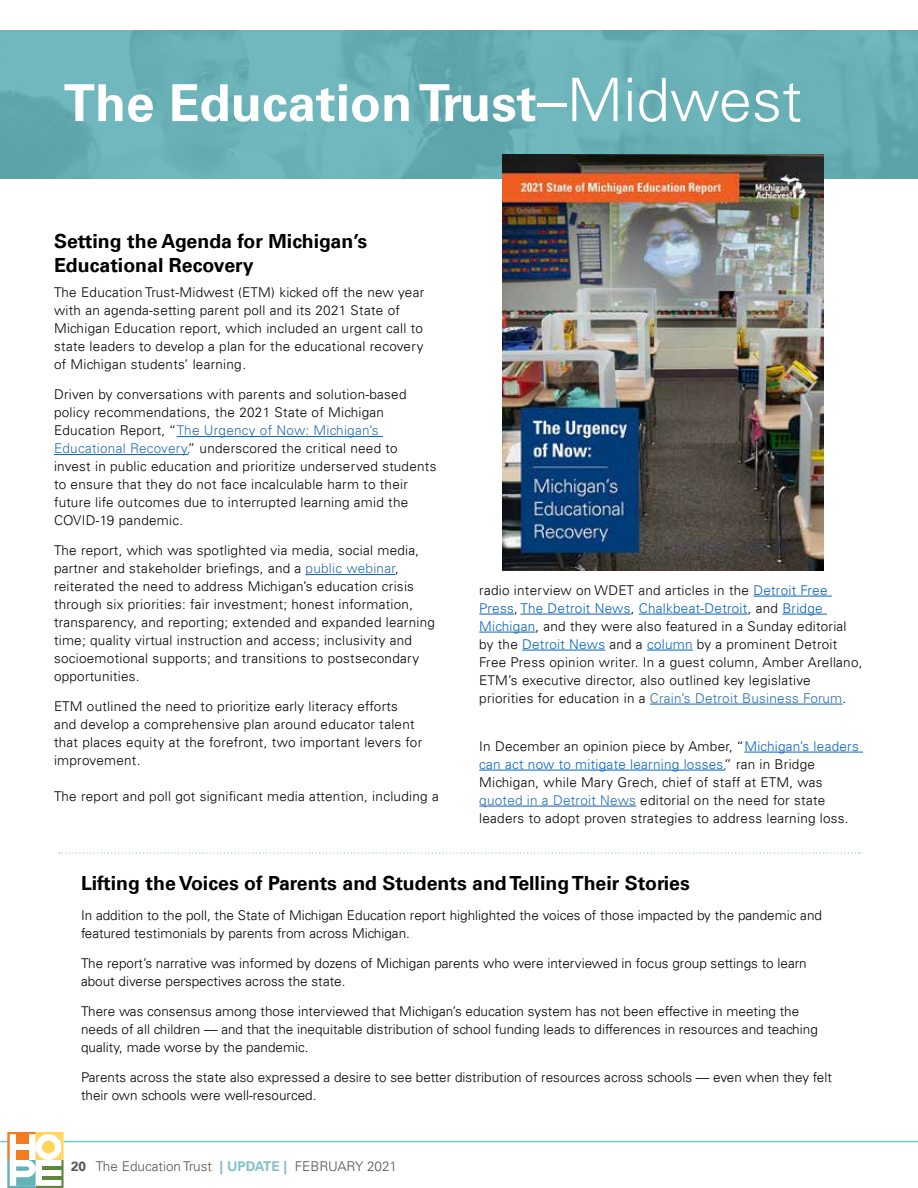
<style>
.page{position:relative;width:918px;height:1188px;background:#fff}
.page>*{position:absolute;margin:0;border:0;box-sizing:border-box;transform-origin:0 0}
.t1{font:700 51px "Univers LT";color:#fff}
.t2{font:700 19.5px/24px "Univers LT";color:#000}
.t3{font:300 13.5px/18px "Univers LT";letter-spacing:.02em;color:#000}
.t4{font:300 13.5px/18px "Univers LT";color:#000}
.t5{font:300 13.5px "Univers LT";color:#292829}
.s1{font-weight:300;font-size:60px}
.s2{color:#266db6}
.s3{color:#0563c1}
.s4{font-weight:700}
.s5{font-weight:700;color:#63b2b8}
</style>
<div class="page">
<div style="left:0;top:30px;width:918px;height:149px;background:linear-gradient(to right,#6bb2b8,#67afb5)"></div>
<hr style="left:177px;top:436px;width:206px;height:1px;background:#0563c1">
<hr style="left:54px;top:454px;width:134px;height:1px;background:#0563c1">
<hr style="left:306px;top:574px;width:89px;height:1px;background:#0563c1">
<hr style="left:753px;top:596px;width:79px;height:1px;background:#0563c1">
<hr style="left:479px;top:614px;width:35px;height:1px;background:#0563c1">
<hr style="left:521px;top:614px;width:110px;height:1px;background:#0563c1">
<hr style="left:639px;top:614px;width:109px;height:1px;background:#0563c1">
<hr style="left:782px;top:614px;width:45px;height:1px;background:#0563c1">
<hr style="left:479px;top:632px;width:56px;height:1px;background:#0563c1">
<hr style="left:522px;top:650px;width:83px;height:1px;background:#0563c1">
<hr style="left:647px;top:650px;width:46px;height:1px;background:#0563c1">
<hr style="left:650px;top:704px;width:193px;height:1px;background:#0563c1">
<hr style="left:744px;top:752px;width:119px;height:1px;background:#0563c1">
<hr style="left:479px;top:770px;width:245px;height:1px;background:#0563c1">
<hr style="left:479px;top:806px;width:157px;height:1px;background:#0563c1">
<img style="left:502px;top:154px;width:322px;height:416px">
<svg style="left:59px;top:853px;width:801px;height:1px"></svg>
<hr style="left:0;top:1141px;width:918px;height:1px;background:#72cbd2">
<svg style="left:8px;top:1132px;width:56px;height:56px"></svg>
<h1 class="t1" style="left:64px;top:73px;width:740px">The Education Trust<span class="s1">–Midwest</span></h1>
<h2 class="t2" style="left:54px;top:230px;width:315px">Setting the Agenda for Michigan’s<br>Educational Recovery</h2>
<p class="t3" style="left:54px;top:283px;width:372px">The Education Trust-Midwest (ETM) kicked off the new year with an agenda-setting parent poll and its 2021 State of Michigan Education report, which included an urgent call to state leaders to develop a plan for the educational recovery of Michigan students’ learning.</p>
<p class="t3" style="left:54px;top:385px;width:384px">Driven by conversations with parents and solution-based policy recommendations, the 2021 State of Michigan Education Report, “<span class="s2">The Urgency of Now: Michigan’s Educational Recovery,</span>” underscored the critical need to invest in public education and prioritize underserved students to ensure that they do not face incalculable harm to their future life outcomes due to interrupted learning amid the COVID-19 pandemic.</p>
<p class="t3" style="left:54px;top:541px;width:383px">The report, which was spotlighted via media, social media, partner and stakeholder briefings, and a <span class="s2">public webinar</span>, reiterated the need to address Michigan’s education crisis through six priorities: fair investment; honest information, transparency, and reporting; extended and expanded learning time; quality virtual instruction and access; inclusivity and socioemotional supports; and transitions to postsecondary opportunities.</p>
<p class="t3" style="left:54px;top:697px;width:370px">ETM outlined the need to prioritize early literacy efforts and develop a comprehensive plan around educator talent that places equity at the forefront, two important levers for improvement.</p>
<p class="t3" style="left:54px;top:787px;width:386px">The report and poll got significant media attention, including a</p>
<p class="t3" style="left:479px;top:581px;width:385px">radio interview on WDET and articles in the <span class="s3">Detroit Free Press</span>, <span class="s3">The Detroit News</span>, <span class="s3">Chalkbeat-Detroit</span>, and <span class="s3">Bridge Michigan</span>, and they were also featured in a Sunday editorial by the <span class="s3">Detroit News</span> and a <span class="s3">column</span> by a prominent Detroit Free Press opinion writer. In a guest column, Amber Arellano, ETM’s executive director, also outlined key legislative priorities for education in a <span class="s2">Crain’s Detroit Business Forum</span>.</p>
<p class="t3" style="left:479px;top:737px;width:381px">In December an opinion piece by Amber, “<span class="s3">Michigan’s leaders can act now to mitigate learning losses,</span>” ran in Bridge Michigan, while Mary Grech, chief of staff at ETM, was <span class="s2">quoted in a Detroit News</span> editorial on the need for state leaders to adopt proven strategies to address learning loss.</p>
<h2 class="t2" style="left:81px;top:871px;width:610px">Lifting the Voices of Parents and Students and Telling Their Stories</h2>
<p class="t4" style="left:81px;top:906px;width:743px">In addition to the poll, the State of Michigan Education report highlighted the voices of those impacted by the pandemic and featured testimonials by parents from across Michigan.</p>
<p class="t4" style="left:81px;top:954px;width:727px">The report’s narrative was informed by dozens of Michigan parents who were interviewed in focus group settings to learn about diverse perspectives across the state.</p>
<p class="t4" style="left:81px;top:1002px;width:738px">There was consensus among those interviewed that Michigan’s education system has not been effective in meeting the needs of all children — and that the inequitable distribution of school funding leads to differences in resources and teaching quality, made worse by the pandemic.</p>
<p class="t4" style="left:81px;top:1068px;width:752px">Parents across the state also expressed a desire to see better distribution of resources across schools — even when they felt their own schools were well-resourced.</p>
<p class="t5" style="left:71px;top:1158px;width:328px"><span class="s4">20</span> The Education Trust <span class="s5">| UPDATE |</span> FEBRUARY 2021</p>
</div>
